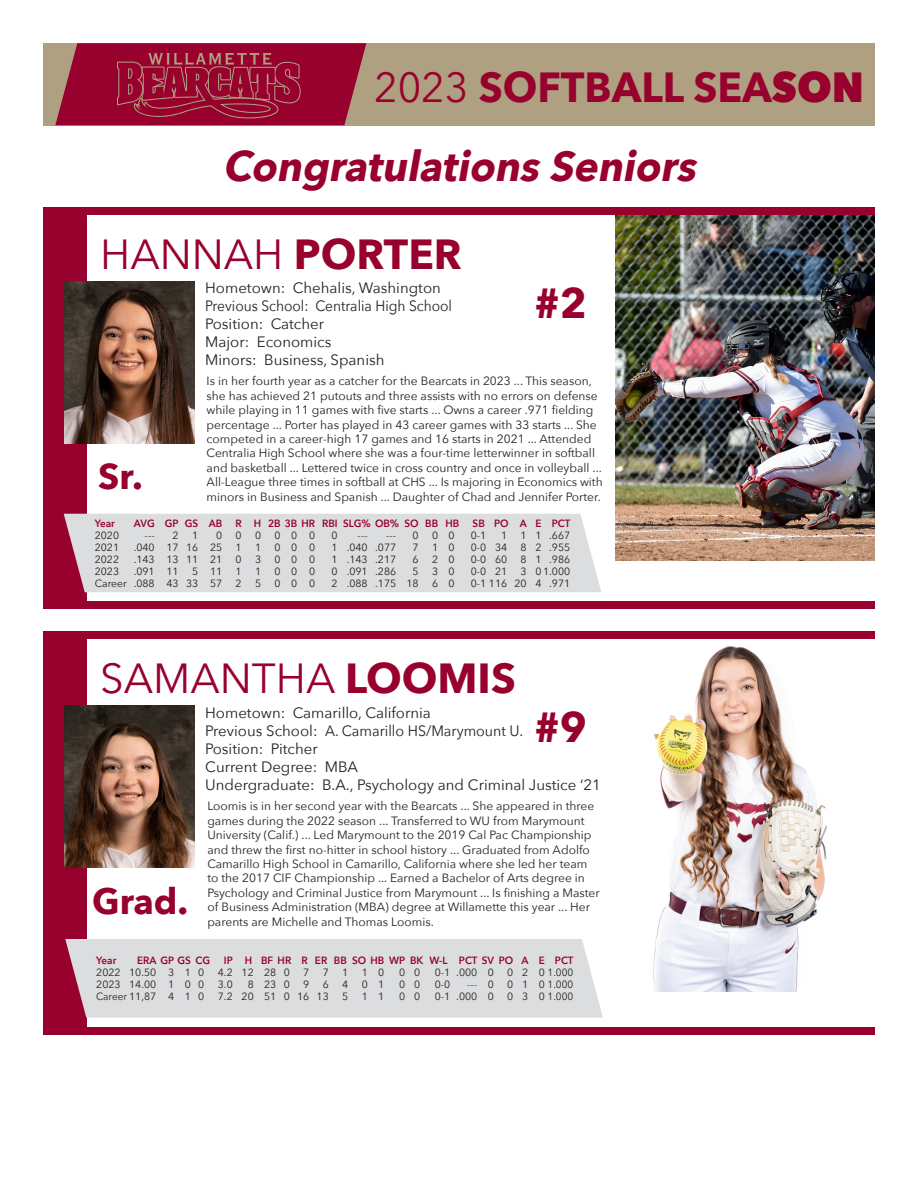
<style>
.page{position:relative;width:918px;height:1188px;background:#fff}
.page>*{position:absolute;margin:0;border:0;box-sizing:border-box;transform-origin:0 0}
.Player__Name{font:42px "Avenir Next";color:#98012d}
.Player__Name-2{font:700 42px "Avenir Next";color:#98012d}
.t1{font:italic 700 42px "Avenir Next";color:#98012d}
.t2{font:700 36px "Avenir Next";color:#98012d}
.Player__Details{font:15px/18px "Avenir Next";color:#231f20}
.Player__hometown{font:15px/18px "Avenir Next";color:#231f20}
.Player__hometown-2{font:15px/18px "Avenir Next";color:#231f20;scale:.92 1}
.t3{font:12px/14.4px "Avenir Next";color:#231f20}
.t4{font:10.5px "Avenir Next";color:#231f20}
.t5{font:600 10.5px "Avenir Next";color:#98012d;scale:.95 1}
.t6{font:10.5px "Avenir Next";color:#231f20;scale:.95 1}
.s1{font-weight:400}
.s2{font-weight:800}
.s3{font-weight:700}
</style>
<div class="page">
<div style="left:43px;top:43px;width:832px;height:82px;background:#aea081"></div>
<svg style="left:55px;top:43px;width:311px;height:82px;background:#9b1939"></svg>
<div style="left:43px;top:210px;width:43px;height:395px;background:#98012d"></div>
<img style="left:616px;top:215px;width:259px;height:346px">
<div style="left:43px;top:601px;width:832px;height:8px;background:#98012d"></div>
<img style="left:65px;top:281px;width:129px;height:162px">
<div style="left:64px;top:514px;width:537px;height:78px;background:#dcdddf"></div>
<div style="left:43px;top:635px;width:43px;height:394px;background:#98012d"></div>
<img style="left:653px;top:645px;width:174px;height:347px">
<div style="left:43px;top:1027px;width:832px;height:8px;background:#98012d"></div>
<img style="left:65px;top:706px;width:129px;height:162px">
<div style="left:43px;top:207px;width:832px;height:8px;background:#98012d"></div>
<div style="left:43px;top:632px;width:832px;height:7px;background:#98012d"></div>
<div style="left:65px;top:939px;width:538px;height:79px;background:#dcdddf"></div>
<p class="Player__Name-2" style="left:374px;top:51px;width:492px"><span class="s1">2023</span> SOFTBALL SEA<span class="s2">SON</span></p>
<p class="t1" style="left:223px;top:130px;width:487px">CongratulationsSeniors</p>
<p class="Player__Name" style="left:100px;top:219px;width:363px">HANNAH <span class="s3">PORTER</span></p>
<p class="Player__hometown" style="left:205px;top:279px;width:237px">Hometown: Chehalis, Washington</p>
<p class="Player__hometown-2" style="left:205px;top:297px;width:270px">Previous School: Centralia High School<br>Position: Catcher</p>
<p class="Player__Details" style="left:205px;top:333px;width:181px">Major: Economics<br>Minors: Business, Spanish</p>
<p class="Player__Name-2" style="left:535px;top:267px;width:54px">#2</p>
<p class="t2" style="left:98px;top:445px;width:46px">Sr.</p>
<p class="t3" style="left:207px;top:374px;width:398px">Is in her fourth year as a catcher for the Bearcats in 2023 ... This season, she has achieved 21 putouts and three assists with no errors on defense while playing in 11 games with five starts ... Owns a career .971 fielding percentage ... Porter has played in 43 career games with 33 starts ... She competed in a career-high 17 games and 16 starts in 2021 ... Attended Centralia High School where she was a four-time letterwinner in softball and basketball ... Lettered twice in cross country and once in volleyball ...<br>All-League three times in softball at CHS ... Is majoring in Economics with minors in Business and Spanish ... Daughter of Chad and Jennifer Porter.</p>
<p class="t5" style="left:95px;top:514px;width:23px">Year</p>
<p class="t5" style="left:134px;top:514px;width:94px">AVG GP GS AB</p>
<p class="t5" style="left:235px;top:514px;width:237px">R H 2B 3B HR RBI SLG% OB% SO BB HB</p>
<p class="t5" style="left:473px;top:514px;width:104px">SB PO A E PCT</p>
<p class="t4" style="left:95px;top:526px;width:26px">2020</p>
<p class="t4" style="left:145px;top:526px;width:12px">---</p>
<p class="t4" style="left:173px;top:526px;width:8px">2</p>
<p class="t4" style="left:192px;top:526px;width:8px">1</p>
<p class="t4" style="left:216px;top:526px;width:8px">0</p>
<p class="t4" style="left:236px;top:526px;width:8px">0</p>
<p class="t4" style="left:255px;top:526px;width:8px">0</p>
<p class="t4" style="left:275px;top:526px;width:42px">000</p>
<p class="t4" style="left:332px;top:526px;width:8px">0</p>
<p class="t4" style="left:358px;top:526px;width:12px">---</p>
<p class="t4" style="left:386px;top:526px;width:12px">---</p>
<p class="t4" style="left:413px;top:526px;width:8px">0</p>
<p class="t4" style="left:432px;top:526px;width:24px">0 0</p>
<p class="t4" style="left:471px;top:526px;width:17px">0-1</p>
<p class="t4" style="left:501px;top:526px;width:8px">1</p>
<p class="t4" style="left:521px;top:526px;width:51px">1 1 .667</p>
<p class="t4" style="left:95px;top:538px;width:26px">2021</p>
<p class="t4" style="left:134px;top:538px;width:90px">.040 17 16 25</p>
<p class="t4" style="left:236px;top:538px;width:8px">1</p>
<p class="t4" style="left:255px;top:538px;width:8px">1</p>
<p class="t4" style="left:275px;top:538px;width:42px">000</p>
<p class="t4" style="left:332px;top:538px;width:66px">1 .040 .077</p>
<p class="t4" style="left:413px;top:538px;width:8px">7</p>
<p class="t4" style="left:432px;top:538px;width:24px">1 0</p>
<p class="t4" style="left:471px;top:538px;width:38px">0-0 34</p>
<p class="t4" style="left:521px;top:538px;width:51px">8 2 .955</p>
<p class="t4" style="left:95px;top:550px;width:26px">2022</p>
<p class="t4" style="left:134px;top:550px;width:90px">.143 13 11 21</p>
<p class="t4" style="left:236px;top:550px;width:8px">0</p>
<p class="t4" style="left:255px;top:550px;width:8px">3</p>
<p class="t4" style="left:275px;top:550px;width:42px">000</p>
<p class="t4" style="left:332px;top:550px;width:66px">1 .143 .217</p>
<p class="t4" style="left:413px;top:550px;width:8px">6</p>
<p class="t4" style="left:432px;top:550px;width:24px">2 0</p>
<p class="t4" style="left:471px;top:550px;width:38px">0-0 60</p>
<p class="t4" style="left:521px;top:550px;width:51px">8 1 .986</p>
<p class="t4" style="left:95px;top:562px;width:26px">2023</p>
<p class="t4" style="left:134px;top:562px;width:47px">.091 11</p>
<p class="t4" style="left:192px;top:562px;width:32px">5 11</p>
<p class="t4" style="left:236px;top:562px;width:8px">1</p>
<p class="t4" style="left:255px;top:562px;width:8px">1</p>
<p class="t4" style="left:275px;top:562px;width:42px">000</p>
<p class="t4" style="left:332px;top:562px;width:66px">0 .091 .286</p>
<p class="t4" style="left:413px;top:562px;width:8px">5</p>
<p class="t4" style="left:432px;top:562px;width:24px">3 0</p>
<p class="t4" style="left:471px;top:562px;width:38px">0-0 21</p>
<p class="t4" style="left:521px;top:562px;width:51px">3 01.000</p>
<p class="t4" style="left:95px;top:574px;width:129px">Career .088 43 33 57</p>
<p class="t4" style="left:236px;top:574px;width:8px">2</p>
<p class="t4" style="left:255px;top:574px;width:8px">5</p>
<p class="t4" style="left:275px;top:574px;width:42px">000</p>
<p class="t4" style="left:332px;top:574px;width:89px">2 .088 .175 18</p>
<p class="t4" style="left:432px;top:574px;width:24px">6 0</p>
<p class="t4" style="left:471px;top:574px;width:101px">0-1 116 20 4 .971</p>
<p class="Player__Name" style="left:100px;top:643px;width:417px">SAMANTHA <span class="s3">LOOMIS</span></p>
<p class="Player__hometown" style="left:205px;top:703px;width:319px">Hometown: Camarillo, California<br>Previous School: A. Camarillo HS/Marymount U.</p>
<p class="Player__Details" style="left:205px;top:739px;width:114px">Position: Pitcher</p>
<p class="Player__Details" style="left:205px;top:757px;width:397px">Current Degree: MBA<br>Undergraduate: B.A., Psychology and Criminal Justice ‘21</p>
<p class="Player__Name-2" style="left:535px;top:691px;width:54px">#9</p>
<p class="t2" style="left:92px;top:870px;width:98px">Grad.</p>
<p class="t3" style="left:207px;top:799px;width:388px">Loomis is in her second year with the Bearcats ... She appeared in three</p>
<p class="t3" style="left:207px;top:813px;width:394px">games during the 2022 season ... Transferred to WU from Marymount University (Calif.) ... Led Marymount to the 2019 Cal Pac Championship and threw the first no-hitter in school history ... Graduated from Adolfo Camarillo High School in Camarillo, California where she led her team to the 2017 CIF Championship ... Earned a Bachelor of Arts degree in Psychology and Criminal Justice from Marymount ... Is finishing a Master of Business Administration (MBA) degree at Willamette this year ... Her</p>
<p class="t3" style="left:207px;top:914px;width:228px">parents are Michelle and Thomas Loomis.</p>
<p class="t5" style="left:96px;top:951px;width:23px">Year</p>
<p class="t5" style="left:137px;top:951px;width:79px">ERA GP GS CG</p>
<p class="t5" style="left:224px;top:951px;width:370px">IP H BF HR R ER BB SO HB WP BK W-L PCT SV PO A E PCT</p>
<p class="t4" style="left:96px;top:964px;width:109px">2022 10.50 3 1 0</p>
<p class="t4" style="left:218px;top:964px;width:73px">4.2 12 28 0</p>
<p class="t4" style="left:303px;top:964px;width:8px">7</p>
<p class="t4" style="left:323px;top:964px;width:8px">7</p>
<p class="t4" style="left:342px;top:964px;width:8px">1</p>
<p class="t4" style="left:362px;top:964px;width:24px">1 0</p>
<p class="t4" style="left:399px;top:964px;width:23px">0 0</p>
<p class="t4" style="left:435px;top:964px;width:61px">0-1 .000 0</p>
<p class="t4" style="left:507px;top:964px;width:68px">0 2 0 1.000</p>
<p class="t4" style="left:96px;top:976px;width:109px">2023 14.00 1 0 0</p>
<p class="t4" style="left:218px;top:976px;width:16px">3.0</p>
<p class="t4" style="left:248px;top:976px;width:44px">8 230</p>
<p class="t4" style="left:303px;top:976px;width:8px">9</p>
<p class="t4" style="left:323px;top:976px;width:8px">6</p>
<p class="t4" style="left:342px;top:976px;width:8px">4</p>
<p class="t4" style="left:362px;top:976px;width:24px">0 1</p>
<p class="t4" style="left:399px;top:976px;width:23px">0 0</p>
<p class="t4" style="left:435px;top:976px;width:17px">0-0</p>
<p class="t4" style="left:467px;top:976px;width:28px">--- 0</p>
<p class="t4" style="left:507px;top:976px;width:68px">0 1 0 1.000</p>
<p class="t6" style="left:96px;top:988px;width:115px">Career 11,87 4 1 0</p>
<p class="t4" style="left:218px;top:988px;width:112px">7.2 20 51 0 16 13</p>
<p class="t4" style="left:342px;top:988px;width:8px">5</p>
<p class="t4" style="left:362px;top:988px;width:24px">1 1</p>
<p class="t4" style="left:399px;top:988px;width:23px">0 0</p>
<p class="t4" style="left:435px;top:988px;width:61px">0-1 .000 0</p>
<p class="t4" style="left:507px;top:988px;width:68px">0 3 0 1.000</p>
</div>
